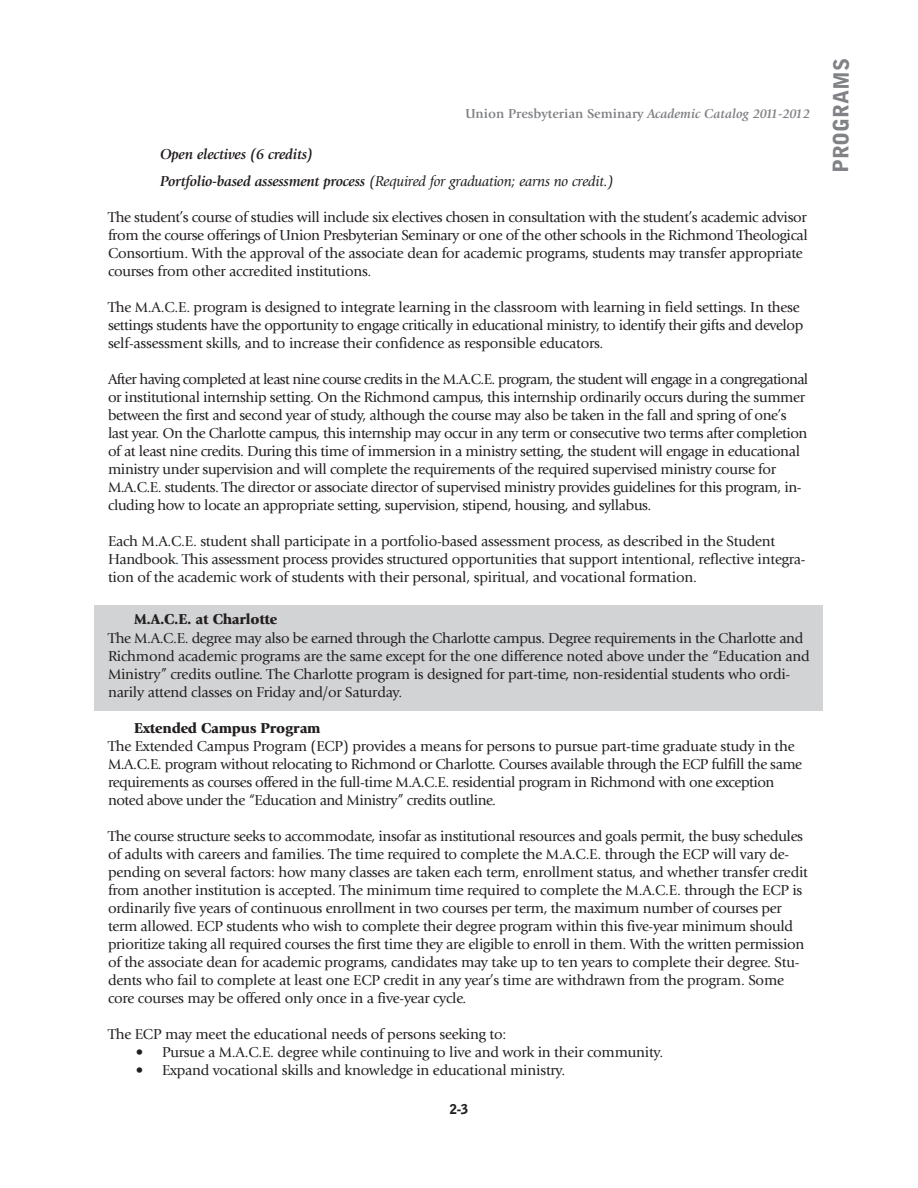
<style>
.page{position:relative;width:918px;height:1188px;background:#fff}
.page>*{position:absolute;margin:0;border:0;box-sizing:border-box;transform-origin:0 0}
.t1{font:900 21px "Bell Gothic Std";color:#808285}
.t2{font:15px/18px "Giovanni";letter-spacing:-.02em;color:#231f20}
.t3{font:italic 700 15px/27px "Giovanni";letter-spacing:-.015em;color:#231f20}
.t4{font:900 15px "Giovanni";letter-spacing:-.015em;color:#231f20}
.t5{font:700 13.5px "Giovanni";color:#808285}
.t6{font:900 13.5px "Bell Gothic BT";color:#231f20}
.s1{font-style:italic}
.s2{font-weight:400}
.s3{color:#003e69}
</style>
<div class="page">
<div style="left:94px;top:605px;width:730px;height:106px;background:#d1d3d4"></div>
<p class="t5" style="left:465px;top:108px;width:346px">Union Presbyterian Seminary <span class="s1">Academic Catalog 2011-2012</span></p>
<p class="t3" style="left:160px;top:142px;width:455px">Open electives (6 credits)<br>Portfolio-based assessment process <span class="s2">(Required for graduation; earns no credit.)</span></p>
<p class="t2" style="left:108px;top:210px;width:701px">The student’s course of studies will include six electives chosen in consultation with the student’s academic advisor from the course offerings of Union Presbyterian Seminary or one of the other schools in the Richmond Theological Consortium. With the approval of the associate dean for academic programs, students may transfer appropriate courses from other accredited institutions.</p>
<p class="t2" style="left:108px;top:300px;width:697px">The M.A.C.E. program is designed to integrate learning in the classroom with learning in field settings. In these settings students have the opportunity to engage critically in educational ministry, to identify their gifts and develop self-assessment skills, and to increase their confidence as responsible educators.</p>
<p class="t2" style="left:108px;top:372px;width:702px">After having completed at least nine course credits in the M.A.C.E. program, the student will engage in a congregational or institutional internship setting. On the Richmond campus, this internship ordinarily occurs during the summer between the first and second year of study, although the course may also be taken in the fall and spring of one’s last year. On the Charlotte campus, this internship may occur in any term or consecutive two terms after completion of at least nine credits. During this time of immersion in a ministry setting, the student will engage in educational ministry under supervision and will complete the requirements of the required supervised ministry course for M.A.C.E. students. The director or associate director of supervised ministry provides guidelines for this program, in&shy;cluding how to locate an appropriate setting, supervision, stipend, housing, and syllabus.</p>
<p class="t2" style="left:108px;top:534px;width:699px">Each M.A.C.E. student shall participate in a portfolio-based assessment process, as described in the Student<br>Handbook<span class="s3">.</span> This assessment process provides structured opportunities that support intentional, reflective integra&shy;tion of the academic work of students with their personal, spiritual, and vocational formation.</p>
<p class="t4" style="left:134px;top:613px;width:145px">M.A.C.E. at Charlotte</p>
<p class="t2" style="left:108px;top:630px;width:703px">The M.A.C.E. degree may also be earned through the Charlotte campus. Degree requirements in the Charlotte and Richmond academic programs are the same except for the one difference noted above under the “Education and Ministry” credits outline. The Charlotte program is designed for part-time, non-residential students who ordi&shy;narily attend classes on Friday and/or Saturday.</p>
<p class="t4" style="left:134px;top:722px;width:188px">Extended Campus Program</p>
<p class="t2" style="left:108px;top:738px;width:696px">The Extended Campus Program (ECP) provides a means for persons to pursue part-time graduate study in the M.A.C.E. program without relocating to Richmond or Charlotte. Courses available through the ECP fulfill the same requirements as courses offered in the full-time M.A.C.E. residential program in Richmond with one exception noted above under the “Education and Ministry” credits outline.</p>
<p class="t2" style="left:108px;top:828px;width:702px">The course structure seeks to accommodate, insofar as institutional resources and goals permit, the busy schedules of adults with careers and families. The time required to complete the M.A.C.E. through the ECP will vary de&shy;pending on several factors: how many classes are taken each term, enrollment status, and whether transfer credit from another institution is accepted. The minimum time required to complete the M.A.C.E. through the ECP is ordinarily five years of continuous enrollment in two courses per term, the maximum number of courses per term allowed. ECP students who wish to complete their degree program within this five-year minimum should prioritize taking all required courses the first time they are eligible to enroll in them. With the written permission of the associate dean for academic programs, candidates may take up to ten years to complete their degree. Stu&shy;dents who fail to complete at least one ECP credit in any year’s time are withdrawn from the program. Some core courses may be offered only once in a five-year cycle.</p>
<p class="t2" style="left:108px;top:1026px;width:400px">The ECP may meet the educational needs of persons seeking to:</p>
<p class="t2" style="left:136px;top:1044px;width:529px">• Pursue a M.A.C.E. degree while continuing to live and work in their community.</p>
<p class="t2" style="left:136px;top:1062px;width:431px">• Expand vocational skills and knowledge in educational ministry.</p>
<p class="t6" style="left:450px;top:1104px;width:20px">2-3</p>
<h1 class="t1" style="left:829px;top:173px;width:116px;rotate:-90deg">PROGRAMS</h1>
</div>
